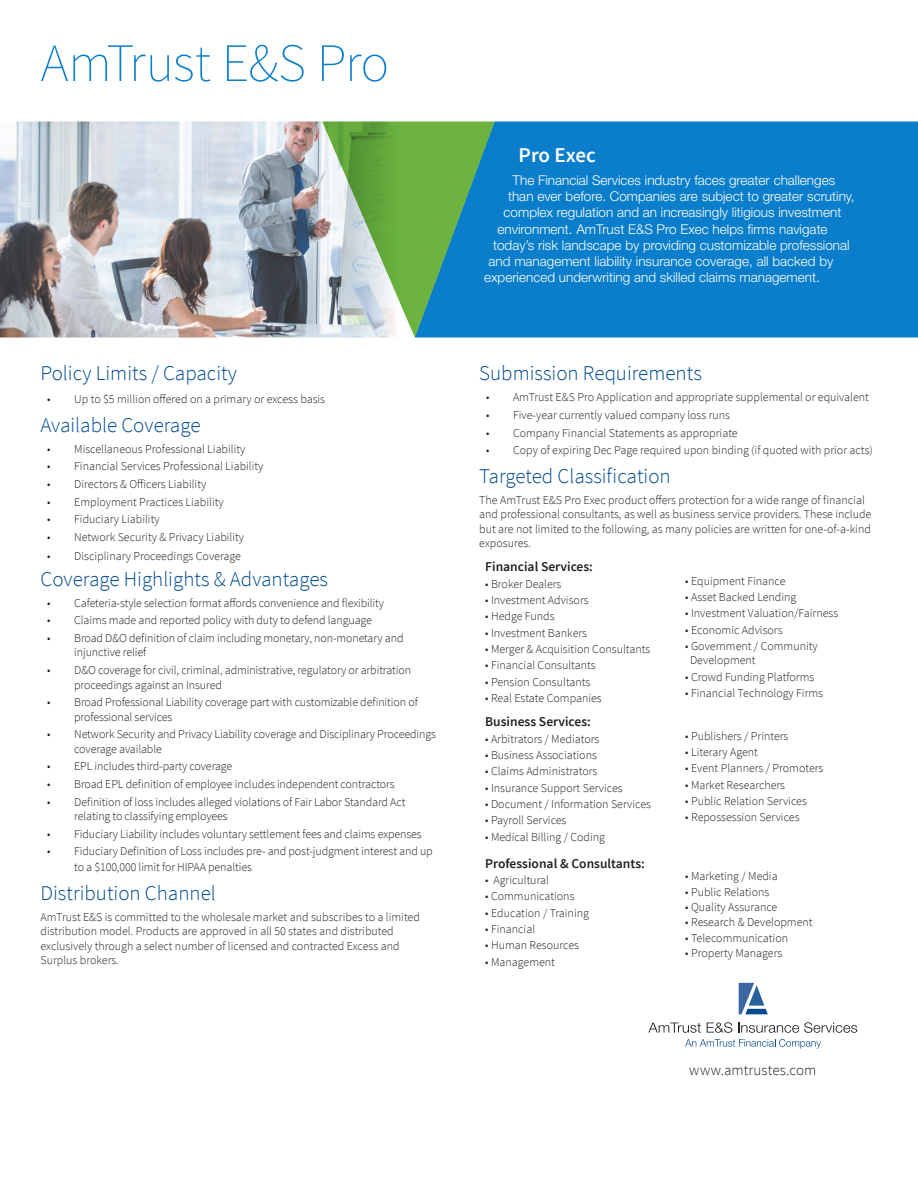
<style>
.page{position:relative;width:918px;height:1188px;background:#fff}
.page>*{position:absolute;margin:0;border:0;box-sizing:border-box;transform-origin:0 0}
.t1{font:200 54px "Source Sans Pro";letter-spacing:-.02em;color:#0a7eca}
.t2{font:300 21px "Source Sans Pro";color:#004a8d}
.Intro_Subheader{font:600 21px "Source Sans Pro";color:#fff}
.Logo_Copy{font:300 15px "Source Sans Pro";letter-spacing:.005em;color:#231f20}
.Intro_Paragraph{font:300 13.5px "Helvetica Neue LT Std";color:#fff}
.Body_Copy{font:600 13.5px "Source Sans Pro";color:#231f20}
.Body_Copy-2{font:300 12px/14.4px "Source Sans Pro";color:#231f20}
</style>
<div class="page">
<svg style="left:648px;top:1023px;width:53px;height:10px"></svg>
<svg style="left:707px;top:1022px;width:25px;height:11px"></svg>
<svg style="left:738px;top:1022px;width:119px;height:11px"></svg>
<svg style="left:685px;top:1039px;width:136px;height:10px"></svg>
<svg style="left:739px;top:983px;width:29px;height:31px"></svg>
<img style="left:0;top:122px;width:322px;height:216px">
<div style="left:495px;top:122px;width:423px;height:216px;background:#0a7eca"></div>
<svg style="left:322px;top:122px;width:173px;height:216px;background:#70af8a"></svg>
<p class="t1" style="left:40px;top:31px;width:350px">AmTrust E&amp;S Pro</p>
<p class="t2" style="left:40px;top:361px;width:198px">Policy Limits / Capacity</p>
<p class="Body_Copy-2" style="left:47px;top:392px;width:279px">• Up to $5 million offered on a primary or excess basis</p>
<p class="t2" style="left:40px;top:412px;width:162px">Available Coverage</p>
<p class="Body_Copy-2" style="left:47px;top:442px;width:200px">• Miscellaneous Professional Liability</p>
<p class="Body_Copy-2" style="left:47px;top:459px;width:218px">• Financial Services Professional Liability</p>
<p class="Body_Copy-2" style="left:47px;top:477px;width:161px">• Directors &amp; Officers Liability</p>
<p class="Body_Copy-2" style="left:47px;top:495px;width:178px">• Employment Practices Liability</p>
<p class="Body_Copy-2" style="left:47px;top:512px;width:114px">• Fiduciary Liability</p>
<p class="Body_Copy-2" style="left:47px;top:530px;width:198px">• Network Security &amp; Privacy Liability</p>
<p class="Body_Copy-2" style="left:47px;top:549px;width:195px">• Disciplinary Proceedings Coverage</p>
<p class="t2" style="left:40px;top:566px;width:289px">Coverage Highlights &amp; Advantages</p>
<p class="Body_Copy-2" style="left:47px;top:596px;width:338px">• Cafeteria-style selection format affords convenience and flexibility</p>
<p class="Body_Copy-2" style="left:47px;top:613px;width:326px">• Claims made and reported policy with duty to defend language</p>
<p class="Body_Copy-2" style="left:74px;top:631px;width:331px;text-indent:-27px">• Broad D&amp;O definition of claim including monetary, non-monetary and injunctive relief</p>
<p class="Body_Copy-2" style="left:74px;top:663px;width:338px;text-indent:-27px">• D&amp;O coverage for civil, criminal, administrative, regulatory or arbitration proceedings against an Insured</p>
<p class="Body_Copy-2" style="left:74px;top:695px;width:345px;text-indent:-27px">• Broad Professional Liability coverage part with customizable definition of professional services</p>
<p class="Body_Copy-2" style="left:74px;top:727px;width:363px;text-indent:-27px">• Network Security and Privacy Liability coverage and Disciplinary Proceedings coverage available</p>
<p class="Body_Copy-2" style="left:47px;top:759px;width:187px">• EPL includes third-party coverage</p>
<p class="Body_Copy-2" style="left:47px;top:777px;width:349px">• Broad EPL definition of employee includes independent contractors</p>
<p class="Body_Copy-2" style="left:74px;top:794px;width:333px;text-indent:-27px">• Definition of loss includes alleged violations of Fair Labor Standard Act relating to classifying employees</p>
<p class="Body_Copy-2" style="left:47px;top:826px;width:376px">• Fiduciary Liability includes voluntary settlement fees and claims expenses</p>
<p class="Body_Copy-2" style="left:74px;top:843px;width:360px;line-height:16.2px;text-indent:-27px">• Fiduciary Definition of Loss includes pre- and post-judgment interest and up to a $100,000 limit for HIPAA penalties</p>
<p class="t2" style="left:40px;top:880px;width:177px">Distribution Channel</p>
<p class="Body_Copy-2" style="left:40px;top:910px;width:381px">AmTrust E&amp;S is committed to the wholesale market and subscribes to a limited distribution model. Products are approved in all 50 states and distributed exclusively through a select number of licensed and contracted Excess and Surplus brokers.</p>
<p class="Intro_Subheader" style="left:519px;top:142px;width:79px">Pro Exec</p>
<p class="Intro_Paragraph" style="left:513px;top:172px;width:324px">The Financial Services industry faces greater challenges</p>
<p class="Intro_Paragraph" style="left:508px;top:188px;width:348px">than ever before. Companies are subject to greater scrutiny,</p>
<p class="Intro_Paragraph" style="left:504px;top:204px;width:339px">complex regulation and an increasingly litigious investment</p>
<p class="Intro_Paragraph" style="left:498px;top:220px;width:332px">environment. AmTrust E&amp;S Pro Exec helps firms navigate</p>
<p class="Intro_Paragraph" style="left:493px;top:237px;width:358px">today’s risk landscape by providing customizable professional</p>
<p class="Intro_Paragraph" style="left:489px;top:253px;width:346px">and management liability insurance coverage, all backed by</p>
<p class="Intro_Paragraph" style="left:484px;top:269px;width:337px">experienced underwriting and skilled claims management.</p>
<p class="t2" style="left:479px;top:361px;width:224px">Submission Requirements</p>
<p class="Body_Copy-2" style="left:486px;top:390px;width:384px">• AmTrust E&amp;S Pro Application and appropriate supplemental or equivalent</p>
<p class="Body_Copy-2" style="left:486px;top:408px;width:246px">• Five-year currently valued company loss runs</p>
<p class="Body_Copy-2" style="left:486px;top:426px;width:253px">• Company Financial Statements as appropriate</p>
<p class="Body_Copy-2" style="left:486px;top:443px;width:388px">• Copy of expiring Dec Page required upon binding (if quoted with prior acts)</p>
<p class="t2" style="left:479px;top:463px;width:193px">Targeted Classification</p>
<p class="Body_Copy-2" style="left:479px;top:493px;width:394px">The AmTrust E&amp;S Pro Exec product offers protection for a wide range of financial and professional consultants, as well as business service providers. These include but are not limited to the following, as many policies are written for one-of-a-kind exposures.</p>
<p class="Body_Copy" style="left:485px;top:558px;width:109px">Financial Services:</p>
<p class="Body_Copy-2" style="left:485px;top:576px;width:78px">• Broker Dealers</p>
<p class="Body_Copy-2" style="left:485px;top:593px;width:105px">• Investment Advisors</p>
<p class="Body_Copy-2" style="left:485px;top:609px;width:71px">• Hedge Funds</p>
<p class="Body_Copy-2" style="left:485px;top:626px;width:103px">• Investment Bankers</p>
<p class="Body_Copy-2" style="left:485px;top:642px;width:167px">• Merger &amp; Acquisition Consultants</p>
<p class="Body_Copy-2" style="left:485px;top:658px;width:112px">• Financial Consultants</p>
<p class="Body_Copy-2" style="left:485px;top:675px;width:107px">• Pension Consultants</p>
<p class="Body_Copy-2" style="left:485px;top:691px;width:118px">• Real Estate Companies</p>
<p class="Body_Copy" style="left:485px;top:713px;width:107px">Business Services:</p>
<p class="Body_Copy-2" style="left:485px;top:731px;width:116px">• Arbitrators / Mediators</p>
<p class="Body_Copy-2" style="left:485px;top:748px;width:113px">• Business Associations</p>
<p class="Body_Copy-2" style="left:485px;top:764px;width:114px">• Claims Administrators</p>
<p class="Body_Copy-2" style="left:485px;top:780px;width:139px">• Insurance Support Services</p>
<p class="Body_Copy-2" style="left:485px;top:797px;width:167px">• Document / Information Services</p>
<p class="Body_Copy-2" style="left:485px;top:813px;width:83px">• Payroll Services</p>
<p class="Body_Copy-2" style="left:485px;top:830px;width:121px">• Medical Billing / Coding</p>
<p class="Body_Copy" style="left:485px;top:855px;width:161px">Professional &amp; Consultants:</p>
<p class="Body_Copy-2" style="left:485px;top:873px;width:65px">• Agricultural</p>
<p class="Body_Copy-2" style="left:485px;top:889px;width:91px">• Communications</p>
<p class="Body_Copy-2" style="left:485px;top:906px;width:105px">• Education / Training</p>
<p class="Body_Copy-2" style="left:485px;top:922px;width:51px">• Financial</p>
<p class="Body_Copy-2" style="left:485px;top:938px;width:95px">• Human Resources</p>
<p class="Body_Copy-2" style="left:485px;top:955px;width:71px">• Management</p>
<p class="Body_Copy-2" style="left:685px;top:573px;width:102px">• Equipment Finance</p>
<p class="Body_Copy-2" style="left:685px;top:590px;width:113px">• Asset Backed Lending</p>
<p class="Body_Copy-2" style="left:685px;top:606px;width:154px">• Investment Valuation/Fairness</p>
<p class="Body_Copy-2" style="left:685px;top:622px;width:99px">• Economic Advisors</p>
<p class="Body_Copy-2" style="left:690px;top:639px;width:129px;text-indent:-5px">• Government / Community<br>Development</p>
<p class="Body_Copy-2" style="left:685px;top:670px;width:131px">• Crowd Funding Platforms</p>
<p class="Body_Copy-2" style="left:685px;top:686px;width:139px">• Financial Technology Firms</p>
<p class="Body_Copy-2" style="left:685px;top:728px;width:105px">• Publishers / Printers</p>
<p class="Body_Copy-2" style="left:685px;top:745px;width:74px">• Literary Agent</p>
<p class="Body_Copy-2" style="left:685px;top:761px;width:140px">• Event Planners / Promoters</p>
<p class="Body_Copy-2" style="left:685px;top:777px;width:101px">• Market Researchers</p>
<p class="Body_Copy-2" style="left:685px;top:794px;width:123px">• Public Relation Services</p>
<p class="Body_Copy-2" style="left:685px;top:810px;width:116px">• Repossession Services</p>
<p class="Body_Copy-2" style="left:685px;top:869px;width:94px">• Marketing / Media</p>
<p class="Body_Copy-2" style="left:685px;top:884px;width:86px">• Public Relations</p>
<p class="Body_Copy-2" style="left:685px;top:900px;width:94px">• Quality Assurance</p>
<p class="Body_Copy-2" style="left:685px;top:915px;width:129px">• Research &amp; Development</p>
<p class="Body_Copy-2" style="left:685px;top:931px;width:104px">• Telecommunication</p>
<p class="Body_Copy-2" style="left:685px;top:946px;width:98px">• Property Managers</p>
<p class="Logo_Copy" style="left:689px;top:1061px;width:129px">www.amtrustes.com</p>
</div>
